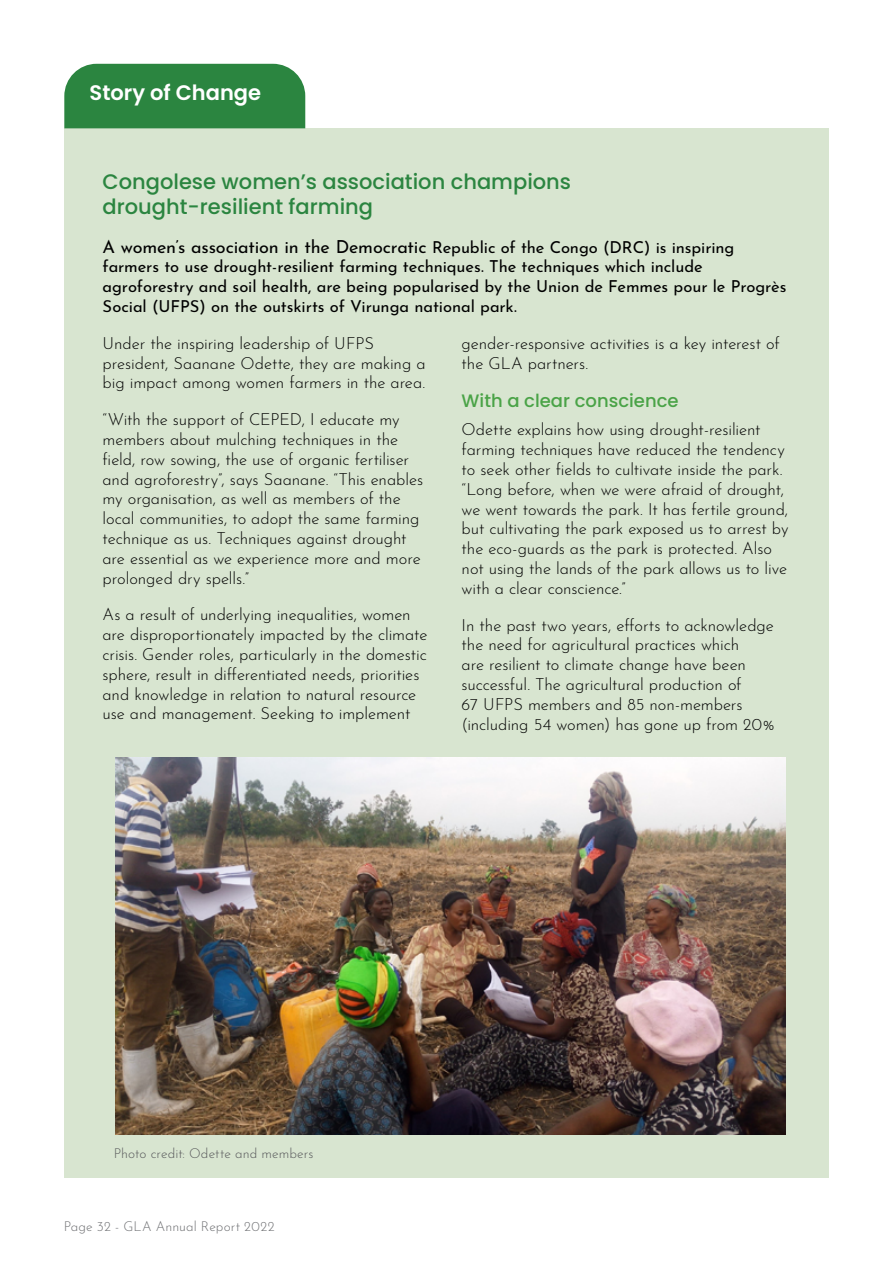
<style>
.page{position:relative;width:893px;height:1263px;background:#fff}
.page>*{position:absolute;margin:0;border:0;box-sizing:border-box;transform-origin:0 0}
.t1{font:500 21px/25.2px "Poppins";color:#2b8540}
.t2{font:600 21px "Poppins";color:#fff}
.t3{font:18px "Josefin Sans";letter-spacing:-.01em;color:#000}
.t4{font:500 18px "Poppins";color:#4aa347}
.t5{font:300 16.5px/19.8px "Josefin Sans";letter-spacing:-.005em;color:#000}
.t6{font:16.5px/19.8px "Josefin Sans";letter-spacing:-.005em;color:#000}
.t7{font:300 13.5px "Josefin Sans";color:#58595b}
.t8{font:300 13.5px "Josefin Sans";letter-spacing:.01em;color:#6d6e71}
.s1{font-size:16.5px}
</style>
<div class="page">
<div style="left:64px;top:128px;width:765px;height:1050px;background:#d8e5d0"></div>
<div style="left:64px;top:64px;width:241px;height:64px;background:#2b8540"></div>
<img style="left:115px;top:758px;width:670px;height:377px">
<p class="t2" style="left:90px;top:81px;width:173px">Story of Change</p>
<p class="t1" style="left:103px;top:169px;width:470px">Congolese women’s association champions drought-resilient farming</p>
<p class="t3" style="left:103px;top:231px;width:633px">A women’s association in the Democratic <span class="s1">Republic of the Congo (DRC) is inspiring</span></p>
<p class="t6" style="left:103px;top:255px;width:685px">farmers to use drought-resilient farming techniques. The techniques which include agroforestry and soil health, are being popularised by the Union de Femmes pour le Progrès<br>Social (UFPS) on the outskirts of Virunga national park.</p>
<p class="t5" style="left:103px;top:331px;width:325px">Under the inspiring leadership of UFPS president, Saanane Odette, they are making a big impact among women farmers in the area.</p>
<p class="t5" style="left:103px;top:408px;width:322px">“With the support of CEPED, I educate my members about mulching techniques in the field, row sowing, the use of organic fertiliser and agroforestry”, says Saanane. “This enables my organisation, as well as members of the local communities, to adopt the same farming technique as us. Techniques against drought are essential as we experience more and more prolonged dry spells.”</p>
<p class="t5" style="left:103px;top:603px;width:326px">As a result of underlying inequalities, women are disproportionately impacted by the climate crisis. Gender roles, particularly in the domestic sphere, result in differentiated needs, priorities and knowledge in relation to natural resource use and management. Seeking to implement</p>
<p class="t5" style="left:462px;top:331px;width:320px">gender-responsive activities is a key interest of the GLA partners.</p>
<p class="t4" style="left:462px;top:390px;width:218px">With a clear conscience</p>
<p class="t5" style="left:462px;top:418px;width:328px">Odette explains how using drought-resilient farming techniques have reduced the tendency to seek other fields to cultivate inside the park. “Long before, when we were afraid of drought, we went towards the park. It has fertile ground, but cultivating the park exposed us to arrest by the eco-guards as the park is protected. Also not using the lands of the park allows us to live with a clear conscience.”</p>
<p class="t5" style="left:462px;top:613px;width:315px">In the past two years, efforts to acknowledge the need for agricultural practices which<br>are resilient to climate change have been successful. The agricultural production of<br>67 UFPS members and 85 non-members (including 54 women) has gone up from 20%</p>
<p class="t7" style="left:114px;top:1142px;width:201px">Photo credit: Odette and members</p>
<p class="t8" style="left:64px;top:1215px;width:212px">Page 32 - GLA Annual Report 2022</p>
</div>
